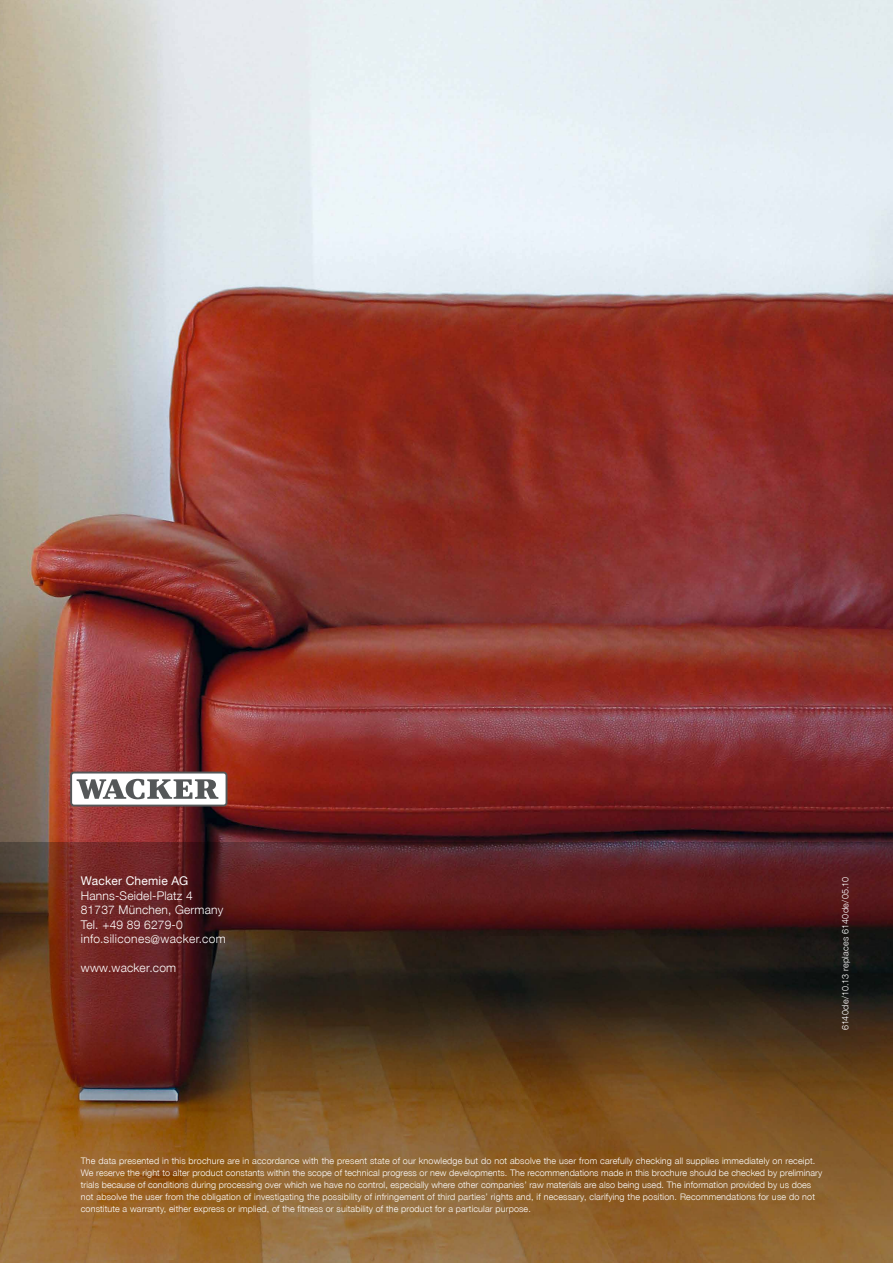
<style>
.page{position:relative;width:893px;height:1263px;background:#fff}
.page>*{position:absolute;margin:0;border:0;box-sizing:border-box;transform-origin:0 0}
.t1{font:12px/14.4px "Neue Helveticafor WACKER 45";letter-spacing:.015em;color:#fff}
.t2{font:12px "Neue Helveticafor WACKER 55";letter-spacing:.015em;color:#fff}
.t3{font:9px/12px "Neue Helveticafor WACKER 45";letter-spacing:.015em;color:#fff}
.t4{font:9px "Neue Helveticafor WACKER 45";letter-spacing:.035em;color:#fff}
</style>
<div class="page">
<img style="left:0;top:0;width:893px;height:842px">
<svg style="left:0;top:842px;width:893px;height:421px;background:#683f23"></svg>
<div style="left:70px;top:771px;width:157px;height:35px;background:#545758;border-radius:4px"></div>
<div style="left:72px;top:773px;width:154px;height:32px;background:#fff;border-radius:2px"></div>
<svg style="left:77px;top:779px;width:141px;height:20px"></svg>
<h1 class="t2" style="left:81px;top:874px;width:109px">Wacker Chemie AG</h1>
<h1 class="t1" style="left:81px;top:888px;width:147px">Hanns-Seidel-Platz 4<br>81737 München, Germany<br>Tel. +49 89 6279-0 info.silicones@wacker.com</h1>
<h1 class="t1" style="left:81px;top:960px;width:97px">www.wacker.com</h1>
<p class="t4" style="left:840px;top:1030px;width:155px;rotate:-90deg">6140de/10.13 replaces 6140de/05.10</p>
<p class="t3" style="left:81px;top:1155px;width:743px">The data presented in this brochure are in accordance with the present state of our knowledge but do not absolve the user from carefully checking all supplies immediately on receipt.<br>We reserve the right to alter product constants within the scope of technical progress or new developments. The recommendations made in this brochure should be checked by preliminary trials because of conditions during processing over which we have no control, especially where other companies’ raw materials are also being used. The information provided by us does not absolve the user from the obligation of investigating the possibility of infringement of third parties’ rights and, if necessary, clarifying the position. Recommendations for use do not constitute a warranty, either express or implied, of the fitness or suitability of the product for a particular purpose.</p>
</div>
